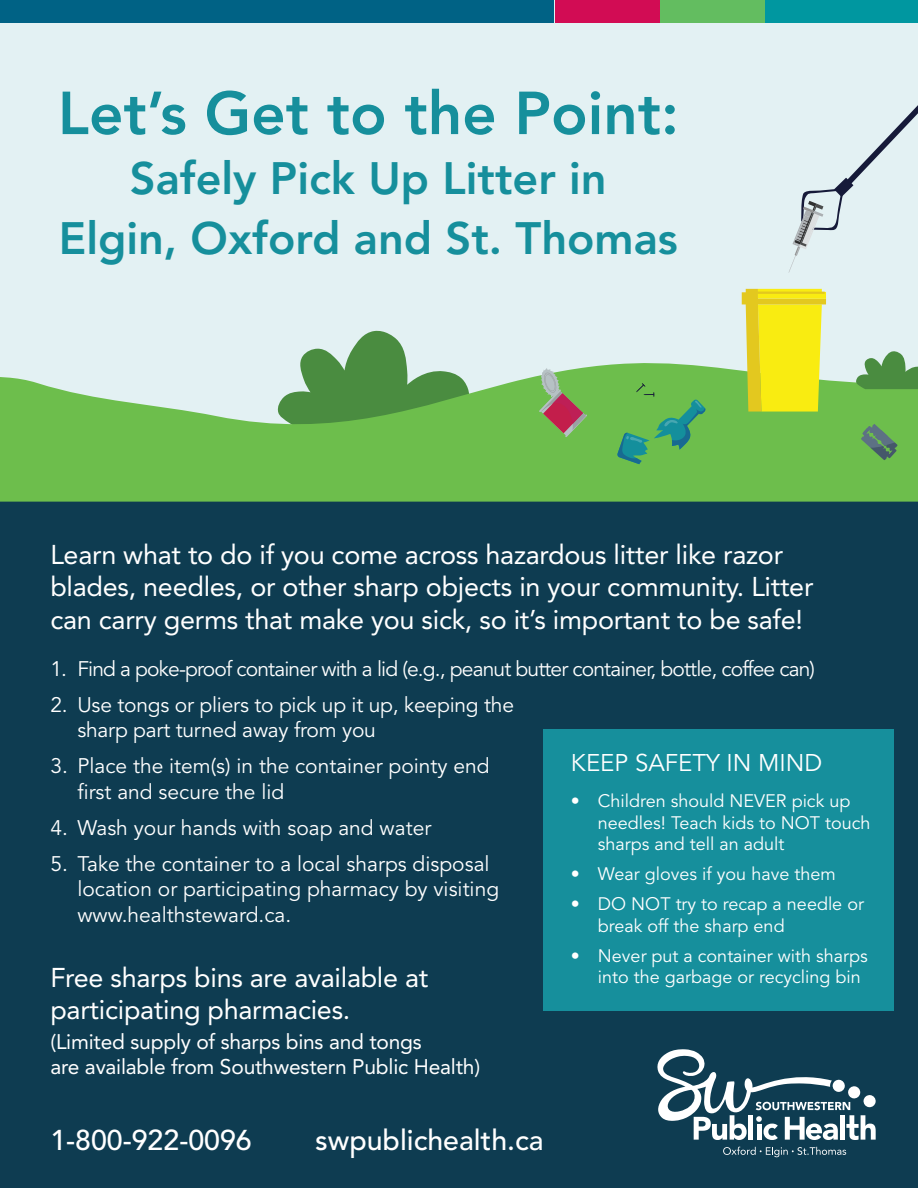
<style>
.page{position:relative;width:918px;height:1188px;background:#fff}
.page>*{position:absolute;margin:0;border:0;box-sizing:border-box;transform-origin:0 0}
.t1{font:800 60px "Avenir LT Std";color:#168f9c}
.t2{font:800 45px/60px "Avenir LT Std";color:#168f9c;text-align:center}
.t3{font:500 28.5px "Avenir LT Std";color:#fff}
.t4{font:27px/32.4px "Avenir LT Std";letter-spacing:-.01em;color:#fff}
.t5{font:24px "Avenir LT Std";color:#fff}
.t6{font:21px/25.5px "Avenir LT Std";color:#fff}
.t7{font:21px "Avenir LT Std";letter-spacing:-.04em;color:#fff}
.t8{font:21px/25.2px "Avenir LT Std";letter-spacing:-.01em;color:#fff}
.t9{font:18px/21.6px "Avenir LT Std";color:#fff}
</style>
<div class="page">
<div style="left:1px;top:503px;width:917px;height:685px;background:#0e3c51"></div>
<svg style="left:0;top:0;width:918px;height:503px;background:#c3e0c4"></svg>
<div style="left:0;top:0;width:554px;height:22px;background:#006285"></div>
<div style="left:555px;top:0;width:104px;height:22px;background:#d20c54"></div>
<div style="left:660px;top:0;width:104px;height:22px;background:#63bd60"></div>
<div style="left:765px;top:0;width:153px;height:22px;background:#0097a0"></div>
<svg style="left:723px;top:1147px;width:123px;height:10px"></svg>
<svg style="left:657px;top:1049px;width:219px;height:91px"></svg>
<div style="left:544px;top:729px;width:350px;height:282px;background:#168f9c"></div>
<h1 class="t1" style="left:58px;top:78px;width:622px">Let’s Get to the Point:</h1>
<h2 class="t2" style="left:59px;top:149px;width:621px">Safely Pick Up Litter in<br>Elgin, Oxford and St. Thomas</h2>
<p class="t4" style="left:50px;top:539px;width:765px">Learn what to do if you come across hazardous litter like razor blades, needles, or other sharp objects in your community. Litter can carry germs that make you sick, so it’s important to be safe!</p>
<p class="t7" style="left:50px;top:656px;width:766px">1. Find a poke-proof container with a lid (e.g., peanut butter container, bottle, coffee can)</p>
<p class="t6" style="left:77px;top:692px;width:438px;text-indent:-27px">2. Use tongs or pliers to pick up it up, keeping the sharp part turned away from you</p>
<p class="t6" style="left:77px;top:754px;width:414px;text-indent:-27px">3. Place the item(s) in the container pointy end first and secure the lid</p>
<p class="t6" style="left:50px;top:815px;width:382px">4. Wash your hands with soap and water</p>
<p class="t6" style="left:77px;top:851px;width:423px;text-indent:-27px">5. Take the container to a local sharps disposal location or participating pharmacy by visiting www.healthsteward.ca.</p>
<p class="t5" style="left:571px;top:749px;width:253px">KEEP SAFETY IN MIND</p>
<p class="t9" style="left:598px;top:790px;width:274px;text-indent:-27px">• Children should NEVER pick up needles! Teach kids to NOT touch sharps and tell an adult</p>
<p class="t9" style="left:571px;top:864px;width:266px">• Wear gloves if you have them</p>
<p class="t9" style="left:598px;top:894px;width:268px;text-indent:-27px">• DO NOT try to recap a needle or break off the sharp end</p>
<p class="t9" style="left:598px;top:945px;width:271px;text-indent:-27px">• Never put a container with sharps into the garbage or recycling bin</p>
<p class="t4" style="left:50px;top:961px;width:380px">Free sharps bins are available at participating pharmacies.</p>
<p class="t8" style="left:50px;top:1029px;width:431px">(Limited supply of sharps bins and tongs<br>are available from Southwestern Public Health)</p>
<h3 class="t3" style="left:50px;top:1123px;width:203px">1-800-922-0096</h3>
<h3 class="t3" style="left:315px;top:1123px;width:230px">swpublichealth.ca</h3>
</div>
